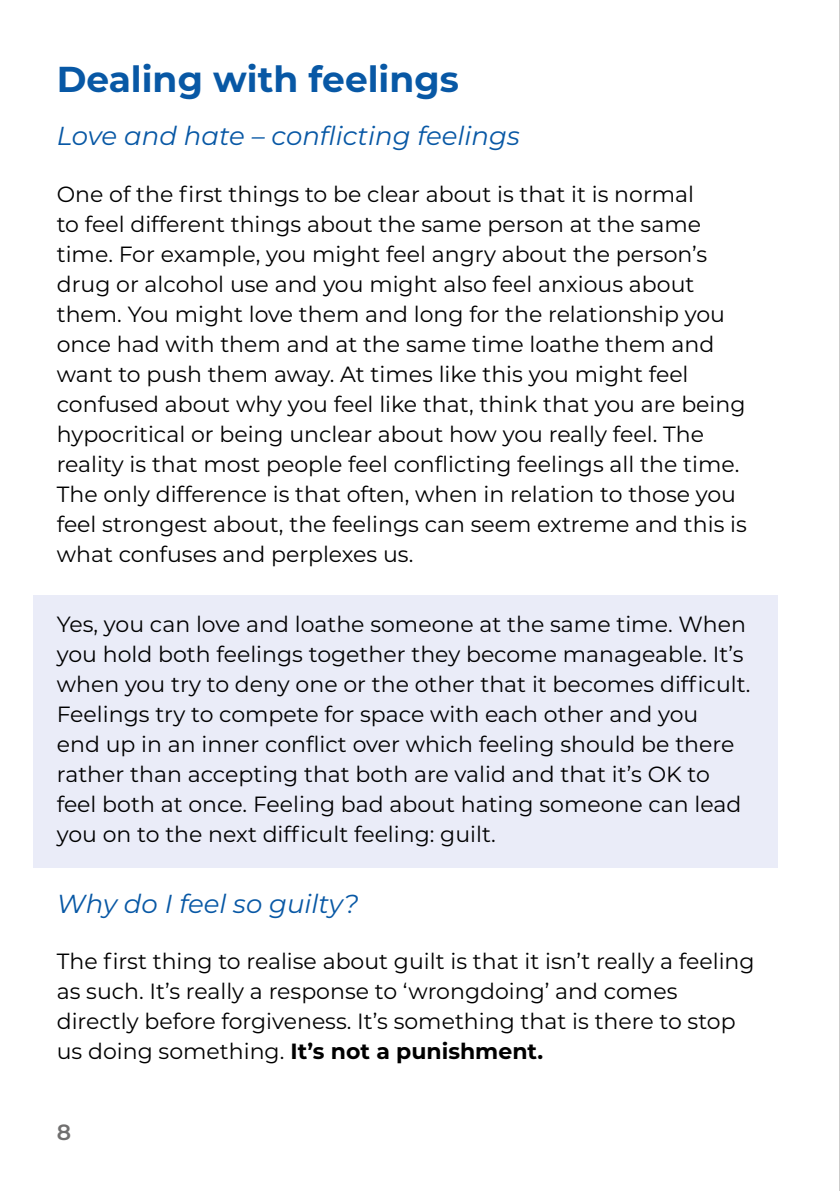
<style>
.page{position:relative;width:840px;height:1191px;background:#fff}
.page>*{position:absolute;margin:0;border:0;box-sizing:border-box;transform-origin:0 0}
.t1{font:700 36px "Montserrat";color:#0858a5}
.t2{font:italic 26px "Montserrat";color:#0858a5}
.t3{font:22px/30px "Montserrat";color:#000}
.t4{font:600 22px "Montserrat";color:#706f6f}
.s1{font-weight:700}
</style>
<div class="page">
<div style="left:33px;top:595px;width:744px;height:272px;background:#eaecf8"></div>
<hr style="left:839px;top:0;width:1px;height:1191px;background:#9d9d9c">
<h1 class="t1" style="left:57px;top:53px;width:403px">Dealing with feelings</h1>
<p class="t2" style="left:57px;top:118px;width:464px">Love and hate – conflicting feelings</p>
<p class="t3" style="left:57px;top:178px;width:691px">One of the first things to be clear about is that it is normal<br>to feel different things about the same person at the same time. For example, you might feel angry about the person’s drug or alcohol use and you might also feel anxious about them. You might love them and long for the relationship you once had with them and at the same time loathe them and want to push them away. At times like this you might feel confused about why you feel like that, think that you are being hypocritical or being unclear about how you really feel. The reality is that most people feel conflicting feelings all the time.<br>The only difference is that often, when in relation to those you feel strongest about, the feelings can seem extreme and this is what confuses and perplexes us.</p>
<p class="t3" style="left:57px;top:608px;width:695px">Yes, you can love and loathe someone at the same time. When you hold both feelings together they become manageable. It’s when you try to deny one or the other that it becomes difficult.<br>Feelings try to compete for space with each other and you<br>end up in an inner conflict over which feeling should be there rather than accepting that both are valid and that it’s OK to feel both at once. Feeling bad about hating someone can lead you on to the next difficult feeling: guilt.</p>
<p class="t2" style="left:57px;top:885px;width:303px">Why do I feel so guilty?</p>
<p class="t3" style="left:57px;top:945px;width:699px">The first thing to realise about guilt is that it isn’t really a feeling as such. It’s really a response to ‘wrongdoing’ and comes directly before forgiveness. It’s something that is there to stop us doing something. <span class="s1">It’s not a punishment.</span></p>
<p class="t4" style="left:57px;top:1116px;width:16px">8</p>
</div>
